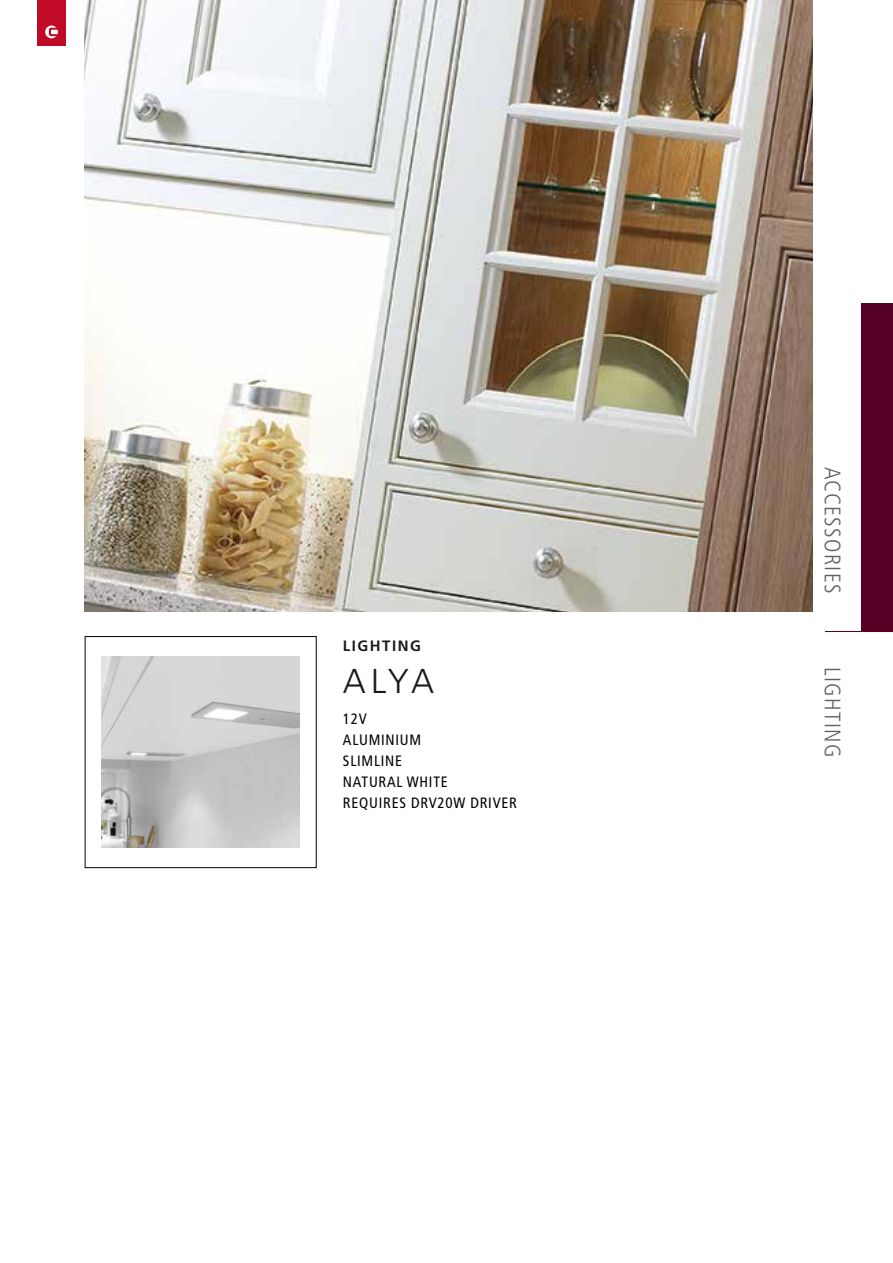
<style>
.page{position:relative;width:893px;height:1263px;background:#fff}
.page>*{position:absolute;margin:0;border:0;box-sizing:border-box;transform-origin:0 0}
.t1{font:300 34.5px "Frutiger";color:#1a1a1a}
.t2{font:300 condensed 22.5px "Frutiger";letter-spacing:.06em;color:#5f6267}
.t3{font:condensed 15px/21px "Frutiger";letter-spacing:.05em;color:#000}
.t4{font:700 15px "Frutiger";letter-spacing:.1em;color:#1a1a1a}
</style>
<div class="page">
<div style="left:861px;top:304px;width:32px;height:327px;background:#560025"></div>
<div style="left:38px;top:0;width:28px;height:46px;background:#c10a27"></div>
<svg style="left:45px;top:26px;width:13px;height:12px"></svg>
<hr style="left:825px;top:631px;width:68px;height:1px;background:#560025">
<img style="left:84px;top:1px;width:728px;height:610px">
<div style="left:85px;top:636px;width:231px;height:232px;border:1px solid #000"></div>
<img style="left:102px;top:657px;width:198px;height:190px">
<p class="t4" style="left:343px;top:637px;width:79px">LIGHTING</p>
<h1 class="t1" style="left:343px;top:661px;width:93px">ALYA</h1>
<p class="t3" style="left:343px;top:708px;width:175px">12V<br>ALUMINIUM<br>SLIMLINE<br>NATURAL WHITE<br>REQUIRES DRV20W DRIVER</p>
<h2 class="t2" style="left:845px;top:467px;width:129px;rotate:90deg">ACCESSORIES</h2>
<h2 class="t2" style="left:845px;top:666px;width:92px;rotate:90deg">LIGHTING</h2>
</div>
